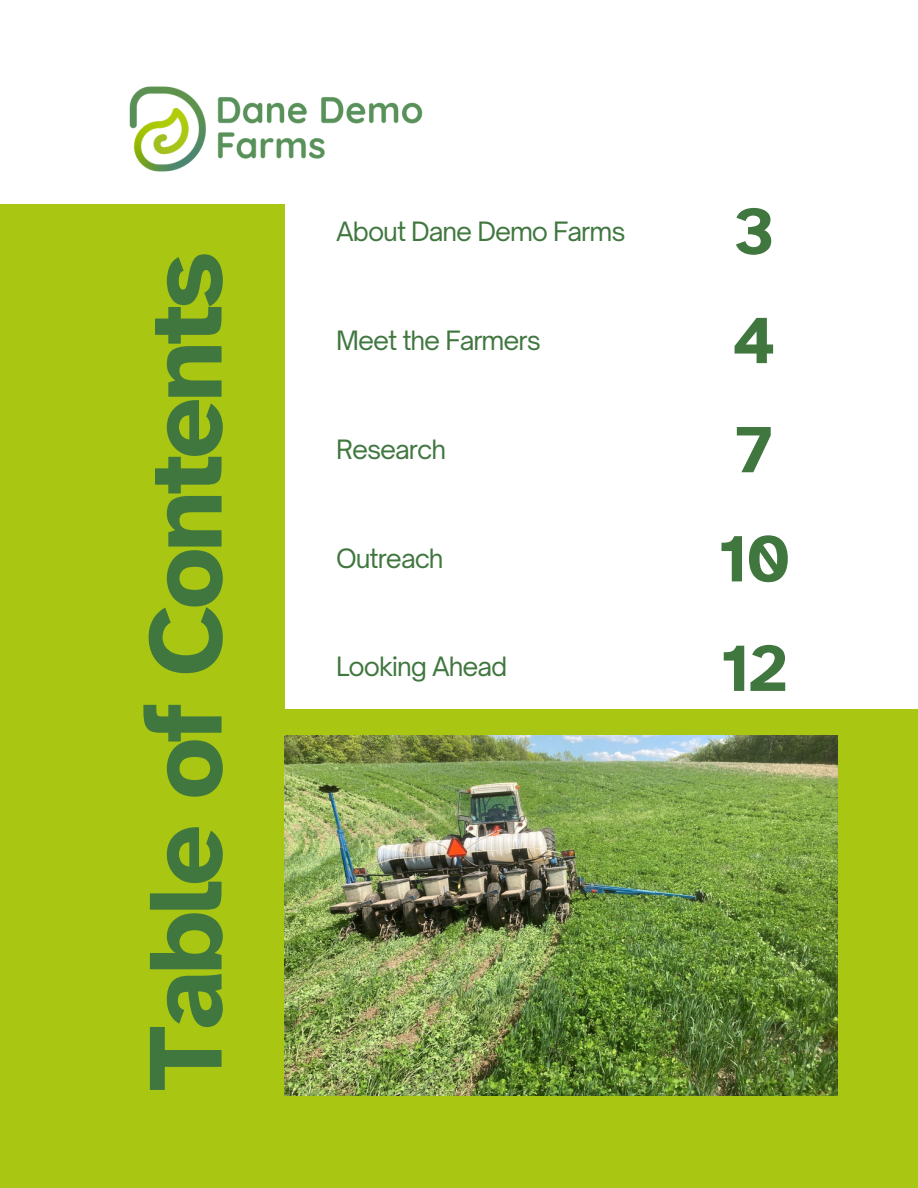
<style>
.page{position:relative;width:918px;height:1188px;background:#fff}
.page>*{position:absolute;margin:0;border:0;box-sizing:border-box;transform-origin:0 0}
.t1{font:700 107.25px "Atkinson Hyperlegible";letter-spacing:-.04em;color:#40773f}
.t2{font:700 67.8px "Atkinson Hyperlegible";color:#40773f}
.t3{font:25.5px "Open Sauce One";letter-spacing:-.04em;color:#40773f}
</style>
<div class="page">
<img style="left:129px;top:86px;width:294px;height:86px">
<div style="left:0;top:709px;width:917px;height:479px;background:#a8c612"></div>
<img style="left:285px;top:735px;width:552px;height:360px">
<div style="left:0;top:204px;width:285px;height:531px;background:#a8c612"></div>
<p class="t1" style="left:120px;top:1092px;width:842px;rotate:-90deg">Table of Contents</p>
<p class="t3" style="left:336px;top:215px;width:291px">About Dane Demo Farms</p>
<p class="t3" style="left:336px;top:324px;width:206px">Meet the Farmers</p>
<p class="t3" style="left:336px;top:434px;width:111px">Research</p>
<p class="t3" style="left:336px;top:543px;width:109px">Outreach</p>
<p class="t2" style="left:734px;top:190px;width:42px">3</p>
<p class="t2" style="left:733px;top:299px;width:44px">4</p>
<p class="t2" style="left:736px;top:408px;width:38px">7</p>
<p class="t2" style="left:718px;top:517px;width:73px">10</p>
<p class="t3" style="left:336px;top:650px;width:172px">Looking Ahead</p>
<p class="t2" style="left:721px;top:627px;width:69px">12</p>
</div>
